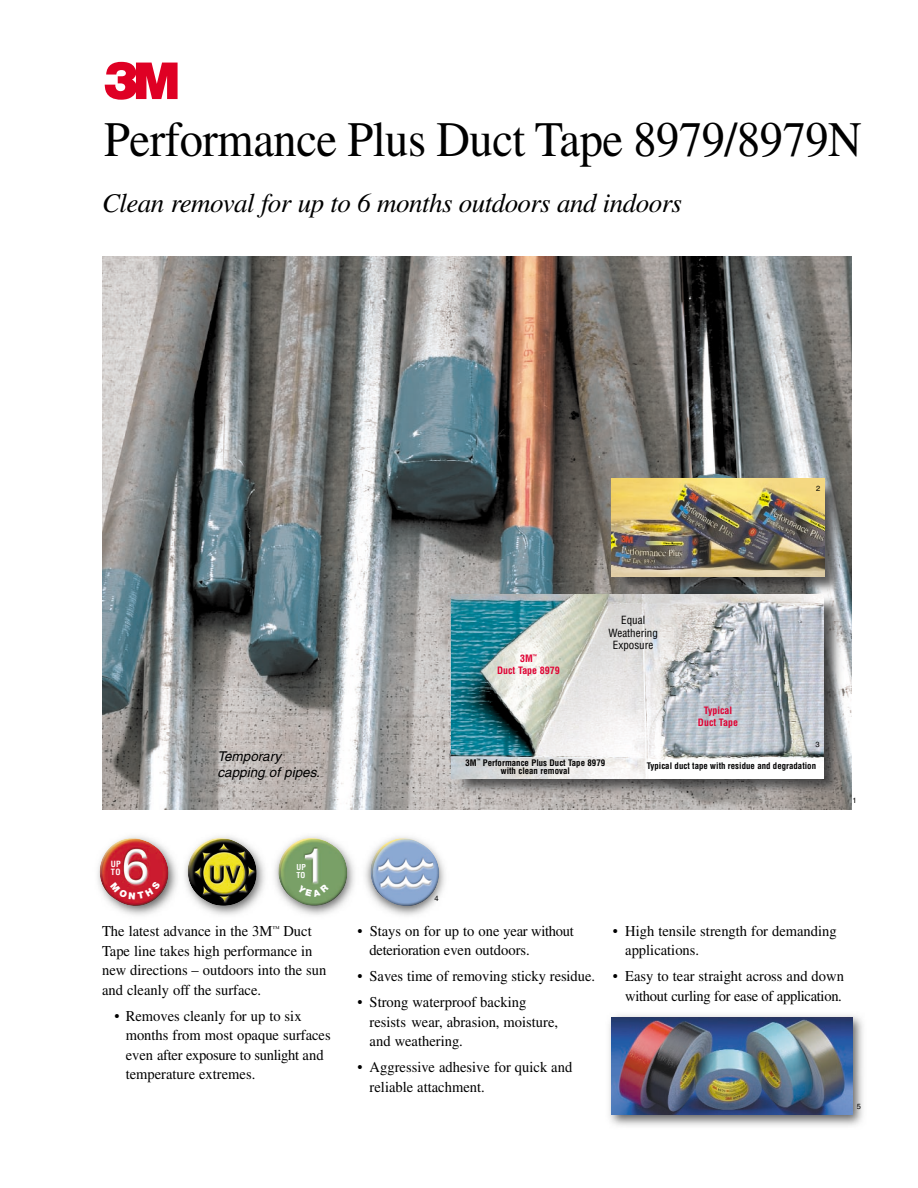
<style>
.page{position:relative;width:918px;height:1188px;background:#fff}
.page>*{position:absolute;margin:0;border:0;box-sizing:border-box;transform-origin:0 0}
.t1{font:49.5px "Times";letter-spacing:-.01em;color:#000;scale:.94 1}
.t2{font:italic 27px "Times";letter-spacing:-.02em;color:#000}
.t3{font:15px/19.5px "Times";color:#000}
.t4{font:15px/19.5px "Times";letter-spacing:-.02em;color:#000;text-align:right}
.t5{font:italic 13.5px/16.2px "Helvetica";color:#000}
.t6{font:condensed 11.1px/12.1px "Helvetica";color:#000;text-align:center}
.t7{font:700 condensed 9.9px/11.9px "Helvetica";color:#df0032;text-align:center}
.t8{font:700 condensed 8.85px/8.9px "Helvetica";color:#000;text-align:center}
.t9{font:700 condensed 8.4px/8.4px "Helvetica";color:#fff}
.t10{font:700 condensed 7.95px/7.9px "Helvetica";color:#fff}
.t11{font:7.5px "Helvetica";color:#000}
</style>
<div class="page">
<img style="left:102px;top:256px;width:750px;height:553px">
<img style="left:97px;top:836px;width:348px;height:80px">
<img style="left:370px;top:838px;width:69px;height:68px">
<img style="left:100px;top:838px;width:69px;height:68px">
<img style="left:188px;top:838px;width:69px;height:68px">
<img style="left:278px;top:838px;width:69px;height:68px">
<img style="left:451px;top:594px;width:373px;height:184px">
<svg style="left:104px;top:62px;width:74px;height:38px"></svg>
<img style="left:609px;top:1015px;width:254px;height:111px">
<img style="left:611px;top:1017px;width:241px;height:97px">
<img style="left:611px;top:479px;width:213px;height:97px">
<svg style="left:110px;top:881px;width:51px;height:18px"></svg>
<svg style="left:297px;top:884px;width:32px;height:13px"></svg>
<h1 class="t1" style="left:104px;top:121px;width:808px">Performance Plus Duct Tape 8979/8979N</h1>
<h2 class="t2" style="left:102px;top:193px;width:581px">Clean removal for up to 6 months outdoors and indoors</h2>
<p class="t7" style="left:497px;top:653px;width:64px">3M<sup>™<br></sup>Duct Tape 8979</p>
<p class="t6" style="left:608px;top:615px;width:51px">Equal<br>Weathering<br>Exposure</p>
<p class="t7" style="left:698px;top:705px;width:42px">Typical<br>Duct Tape</p>
<p class="t11" style="left:816px;top:486px;width:6px">2</p>
<p class="t11" style="left:815px;top:742px;width:6px">3</p>
<p class="t5" style="left:218px;top:749px;width:104px">Temporary capping of pipes.</p>
<p class="t9" style="left:111px;top:860px;width:11px">UP<br>TO</p>
<p class="t10" style="left:296px;top:864px;width:11px">UP<br>TO</p>
<p class="t3" style="left:102px;top:923px;width:226px">The latest advance in the 3M<sup>™</sup> Duct Tape line takes high performance in new directions – outdoors into the sun and cleanly off the surface.</p>
<p class="t3" style="left:126px;top:1007px;width:207px;text-indent:-11px">• Removes cleanly for up to six months from most opaque surfaces even after exposure to sunlight and temperature extremes.</p>
<p class="t8" style="left:465px;top:759px;width:141px">3M<sup>™</sup> Performance Plus Duct Tape 8979 with clean removal</p>
<p class="t8" style="left:647px;top:762px;width:171px">Typical duct tape with residue and degradation</p>
<p class="t11" style="left:853px;top:797px;width:6px">1</p>
<p class="t11" style="left:434px;top:896px;width:6px">4</p>
<p class="t3" style="left:370px;top:923px;width:206px;text-indent:-12px">• Stays on for up to one year without deterioration even outdoors.</p>
<p class="t3" style="left:357px;top:968px;width:239px">• Saves time of removing sticky residue.</p>
<p class="t3" style="left:370px;top:994px;width:190px;text-indent:-12px">• Strong waterproof backing resists wear, abrasion, moisture, and weathering.</p>
<p class="t3" style="left:370px;top:1059px;width:204px;text-indent:-12px">• Aggressive adhesive for quick and reliable attachment.</p>
<p class="t3" style="left:625px;top:922px;width:213px;text-indent:-12px">• High tensile strength for demanding applications.</p>
<p class="t4" style="left:613px;top:968px;width:233px">• Easy to tear straight across and down without curling for ease of application.</p>
<p class="t11" style="left:857px;top:1104px;width:6px">5</p>
</div>
